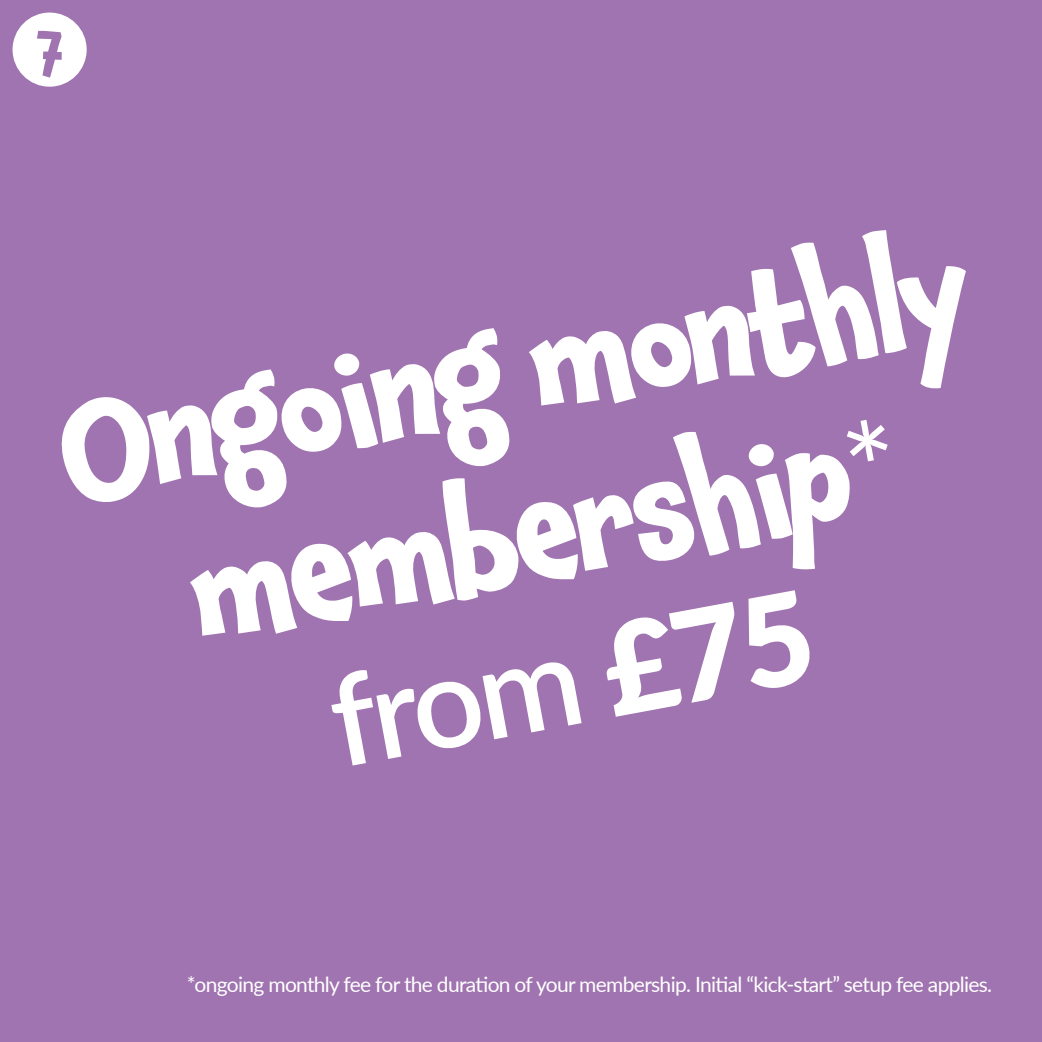
<style>
.page{position:relative;width:1042px;height:1042px;background:#a074b0}
.page>*{position:absolute;margin:0;border:0;box-sizing:border-box;transform-origin:0 0}
.t1{font:700 126px/164.8px "Chaloops";color:#fff;text-align:center}
.t2{font:600 126px "Lato";color:#fff}
.t3{font:700 53.55px "Chaloops";color:#a074b0}
.t4{font:21px "Lato";letter-spacing:-.035em;color:#fff}
.s1{font-family:"Lato";font-weight:500}
.s2{font-weight:900}
</style>
<div class="page">
<div style="left:13px;top:13px;width:74px;height:74px;background:#fff;border-radius:50%"></div>
<h2 class="t3" style="left:37px;top:5px;width:29px">7</h2>
<h1 class="t1" style="left:45px;top:378px;width:926px;rotate:-11deg">Ongoing monthly membership<span class="s1">*</span></h1>
<h1 class="t2" style="left:314px;top:633px;width:490px;rotate:-11deg">from <span class="s2">£75</span></h1>
<p class="t4" style="left:187px;top:969px;width:807px">*ongoing monthly fee for the duration of your membership. Initial “kick-start” setup fee applies.</p>
</div>
